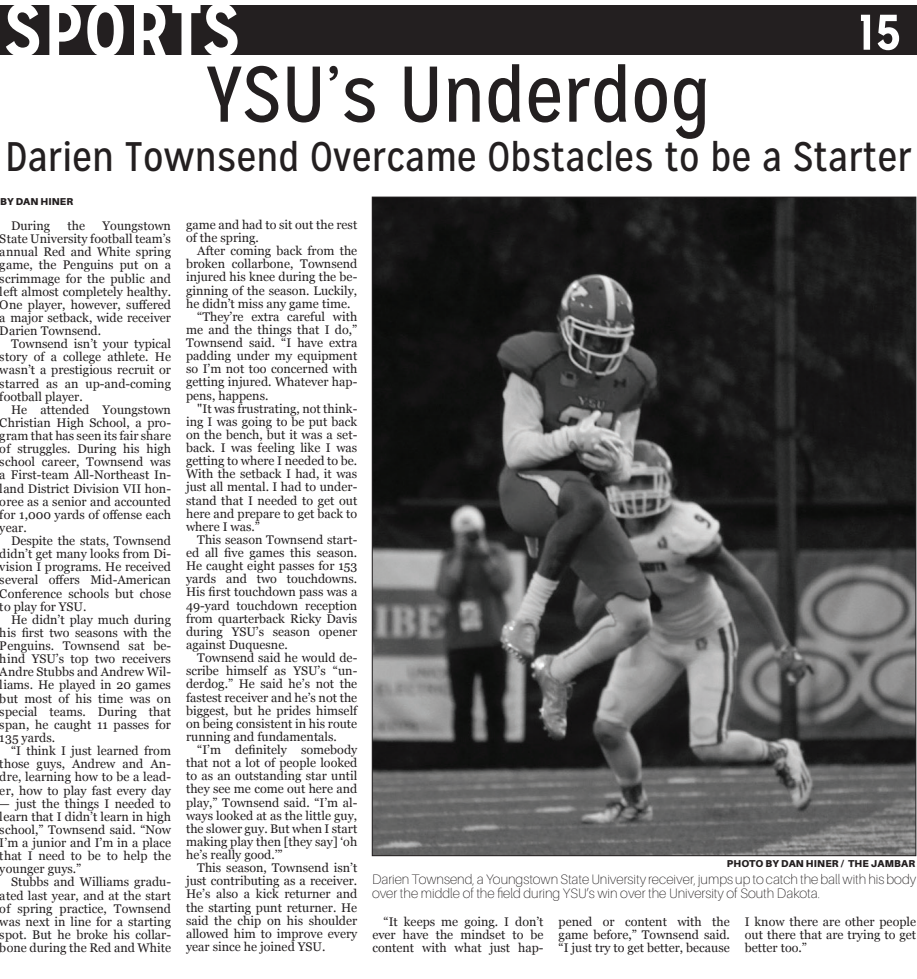
<style>
.page{position:relative;width:917px;height:979px;background:#fff}
.page>*{position:absolute;margin:0;border:0;box-sizing:border-box;transform-origin:0 0}
.t1{font:78.75px "Mission Gothic";color:#231f20}
.Small_Headline{font:700 75px "Mission Gothic";letter-spacing:.02em;color:#fff}
.Small_Headline-2{font:700 50px "Mission Gothic";color:#fff}
.t2{font:41.25px "Mission Gothic";color:#231f20}
.t3{font:100 13.75px/13.8px "Aileron";color:#231f20}
.t4{font:12.5px/13.1px "Georgia";color:#231f20;text-align:justify}
.Large_Author___Photo{font:900 10px "Aileron";letter-spacing:.02em;color:#231f20}
</style>
<div class="page">
<div style="left:0;top:6px;width:917px;height:49px;background:#231f20"></div>
<img style="left:374px;top:199px;width:540px;height:655px">
<p class="Small_Headline" style="left:4px;top:-17px;width:237px">SPORTS</p>
<p class="Small_Headline-2" style="left:859px;top:1px;width:44px">15</p>
<p class="t1" style="left:206px;top:47px;width:506px">YSU’s Underdog</p>
<p class="t2" style="left:5px;top:132px;width:908px">Darien Townsend Overcame Obstacles to be a Starter</p>
<p class="Large_Author___Photo" style="left:0;top:196px;width:75px">BY DAN HINER</p>
<p class="t4" style="left:11px;top:219px;width:41px">During</p>
<p class="t4" style="left:68px;top:219px;width:19px">the</p>
<p class="t4" style="left:0;top:219px;width:173px;text-indent:103px">Youngstown State University football team’s annual Red and White spring game, the Penguins put on a scrimmage for the public and left almost completely healthy.<br>One player, however, suffered a major setback, wide receiver Darien Townsend.</p>
<p class="t4" style="left:0;top:337px;width:173px;text-indent:11px">Townsend isn’t your typical story of a college athlete. He wasn’t a prestigious recruit or starred as an up-and-coming football player.</p>
<p class="t4" style="left:0;top:403px;width:173px;text-indent:11px">He attended Youngstown Christian High School, a pro&shy;gram that has seen its fair share of struggles. During his high school career, Townsend was a First-team All-Northeast In&shy;land District Division VII hon&shy;oree as a senior and accounted for 1,000 yards of offense each year.</p>
<p class="t4" style="left:0;top:534px;width:173px;text-indent:11px">Despite the stats, Townsend didn’t get many looks from Di&shy;vision I programs. He received several offers Mid-American Conference schools but chose to play for YSU.</p>
<p class="t4" style="left:0;top:613px;width:173px;text-indent:11px">He didn’t play much during his first two seasons with the Penguins. Townsend sat be&shy;hind YSU’s top two receivers Andre Stubbs and Andrew Wil&shy;liams. He played in 20 games but most of his time was on special teams. During that span, he caught 11 passes for 135 yards.</p>
<p class="t4" style="left:0;top:744px;width:173px;text-indent:11px">“I think I just learned from those guys, Andrew and An&shy;dre, learning how to be a lead&shy;er, how to play fast every day</p>
<p class="t4" style="left:0;top:797px;width:173px">— just the things I needed to learn that I didn’t learn in high school,” Townsend said. “Now I’m a junior and I’m in a place that I need to be to help the younger guys.”</p>
<p class="t4" style="left:0;top:876px;width:173px;text-indent:11px">Stubbs and Williams gradu&shy;ated last year, and at the start of spring practice, Townsend was next in line for a starting spot. But he broke his collar&shy;bone during the Red and White</p>
<p class="t4" style="left:186px;top:218px;width:173px">game and had to sit out the rest of the spring.</p>
<p class="t4" style="left:186px;top:244px;width:173px;text-indent:11px">After coming back from the broken collarbone, Townsend injured his knee during the be&shy;ginning of the season. Luckily, he didn’t miss any game time.</p>
<p class="t4" style="left:186px;top:310px;width:173px;text-indent:11px">“They’re extra careful with me and the things that I do,” Townsend said. “I have extra padding under my equipment so I’m not too concerned with getting injured. Whatever hap&shy;pens, happens.</p>
<p class="t4" style="left:186px;top:402px;width:173px;text-indent:11px">"It was frustrating, not think&shy;ing I was going to be put back on the bench, but it was a set&shy;back. I was feeling like I was getting to where I needed to be.<br>With the setback I had, it was just all mental. I had to under&shy;stand that I needed to get out here and prepare to get back to where I was.”</p>
<p class="t4" style="left:186px;top:533px;width:173px;text-indent:11px">This season Townsend start&shy;ed all five games this season.<br>He caught eight passes for 153 yards and two touchdowns.<br>His first touchdown pass was a 49-yard touchdown reception from quarterback Ricky Davis during YSU’s season opener against Duquesne.</p>
<p class="t4" style="left:186px;top:651px;width:173px;text-indent:11px">Townsend said he would de&shy;scribe himself as YSU’s “un&shy;derdog.” He said he’s not the fastest receiver and he’s not the biggest, but he prides himself on being consistent in his route running and fundamentals.</p>
<p class="t4" style="left:186px;top:743px;width:173px;text-indent:11px">“I’m definitely somebody that not a lot of people looked to as an outstanding star until they see me come out here and play,” Townsend said. “I’m al&shy;ways looked at as the little guy, the slower guy. But when I start making play then [they say] ‘oh he’s really good.’”</p>
<p class="t4" style="left:186px;top:861px;width:173px;text-indent:11px">This season, Townsend isn’t just contributing as a receiver.<br>He’s also a kick returner and the starting punt returner. He said the chip on his shoulder allowed him to improve every year since he joined YSU.</p>
<p class="Large_Author___Photo" style="left:727px;top:858px;width:190px">PHOTO BY DAN HINER / THE JAMBAR</p>
<p class="t3" style="left:372px;top:873px;width:546px">Darien Townsend, a Youngstown State University receiver, jumps up to catch the ball with his body over the middle of the field during YSU’s win over the University of South Dakota.</p>
<p class="t4" style="left:372px;top:915px;width:173px;text-indent:11px">“It keeps me going. I don’t ever have the mindset to be content with what just hap-</p>
<p class="t4" style="left:559px;top:915px;width:173px">pened or content with the game before,” Townsend said. “I just try to get better, because</p>
<p class="t4" style="left:745px;top:915px;width:173px">I know there are other people out there that are trying to get better too.”</p>
</div>
